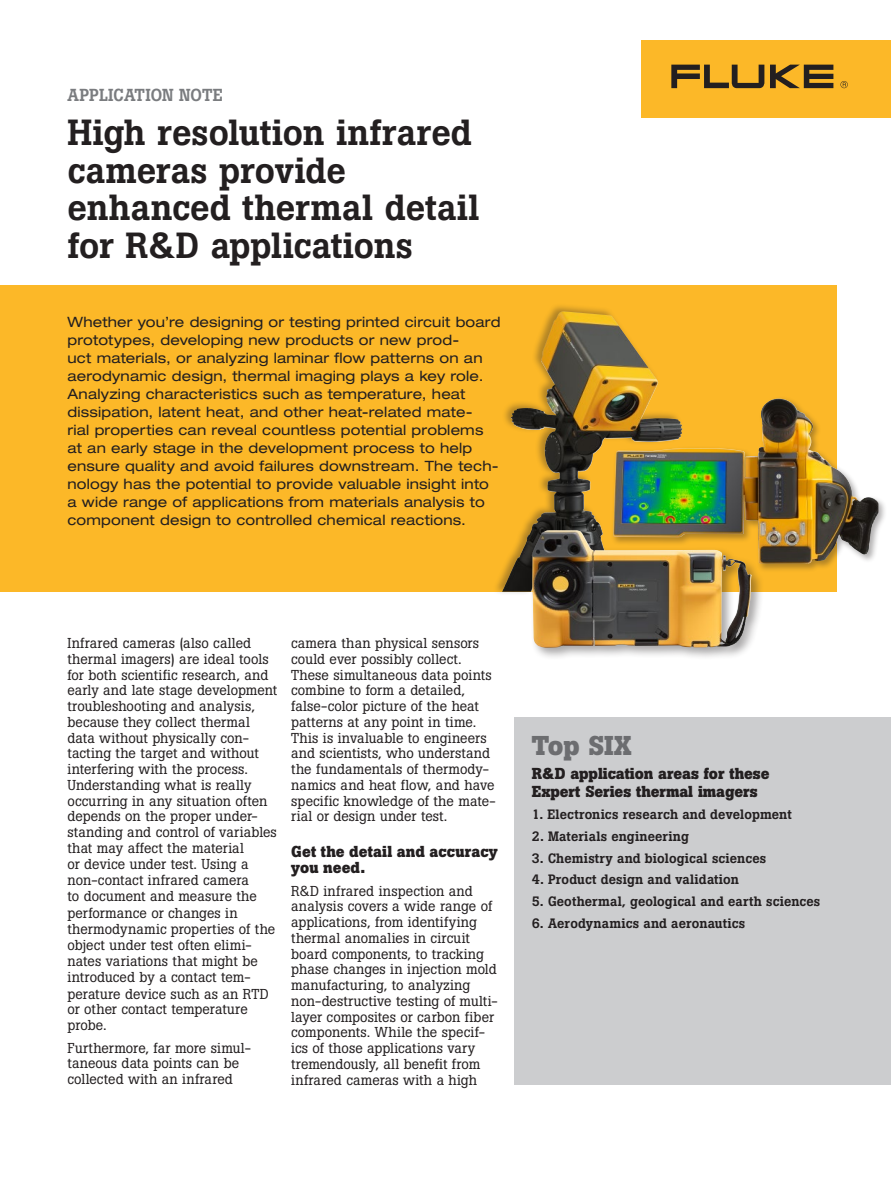
<style>
.page{position:relative;width:891px;height:1188px;background:#fff}
.page>*{position:absolute;margin:0;border:0;box-sizing:border-box;transform-origin:0 0}
.Headline{font:500 36px/37.5px "Boton Pro";letter-spacing:-.005em;color:#231f20}
._2nd_subhead{font:700 27px "Boton Pro";color:#6c6d70}
.Document_title{font:500 17.25px "Boton Pro";letter-spacing:.005em;color:#7a7c7f}
._2nd_subhead-2{font:700 15.75px/18px "Boton Pro";letter-spacing:-.005em;color:#231f20}
._2nd_level_subhead{font:700 15.75px/15.8px "Boton Pro";letter-spacing:.005em;color:#231f20}
._1st_par_body{font:14.25px/15.8px "Boton Pro";letter-spacing:.005em;color:#231f20}
.intro_body{font:expanded 14.25px/18px "Helvetica Neue LT Std";letter-spacing:.015em;color:#231f20}
._3rd_level_subhead{font:500 13.5px "Boton Pro";letter-spacing:.005em;color:#231f20}
</style>
<div class="page">
<div style="left:0;top:285px;width:837px;height:307px;background:#fcb828"></div>
<div style="left:641px;top:40px;width:250px;height:78px;background:#fcb828"></div>
<svg style="left:671px;top:65px;width:162px;height:23px"></svg>
<svg style="left:840px;top:81px;width:8px;height:7px"></svg>
<div style="left:492px;top:303px;width:192px;height:292px;background:#231f20;opacity:.35"></div>
<img style="left:502px;top:315px;width:116px;height:277px">
<div style="left:515px;top:717px;width:376px;height:367px;background:#cccdcf"></div>
<div style="left:611px;top:396px;width:276px;height:177px;background:#231f20;opacity:.35"></div>
<img style="left:613px;top:400px;width:265px;height:164px">
<div style="left:529px;top:527px;width:235px;height:134px;background:#231f20;opacity:.4"></div>
<img style="left:532px;top:530px;width:220px;height:118px">
<p class="Document_title" style="left:68px;top:84px;width:157px">APPLICATION NOTE</p>
<p class="Headline" style="left:68px;top:114px;width:414px">High resolution infrared cameras provide enhanced thermal detail for R&amp;D applications</p>
<p class="intro_body" style="left:68px;top:312px;width:434px">Whether you’re designing or testing printed circuit board prototypes, developing new products or new prod-<br>uct materials, or analyzing laminar flow patterns on an aerodynamic design, thermal imaging plays a key role.<br>Analyzing characteristics such as temperature, heat dissipation, latent heat, and other heat-related mate-<br>rial properties can reveal countless potential problems at an early stage in the development process to help ensure quality and avoid failures downstream. The tech&shy;nology has the potential to provide valuable insight into a wide range of applications from materials analysis to component design to controlled chemical reactions.</p>
<p class="_1st_par_body" style="left:68px;top:635px;width:211px">Infrared cameras (also called thermal imagers) are ideal tools for both scientific research, and early and late stage development troubleshooting and analysis, because they collect thermal data without physically con&shy;tacting the target and without interfering with the process.<br>Understanding what is really occurring in any situation often depends on the proper under&shy;standing and control of variables that may affect the material<br>or device under test. Using a non-contact infrared camera<br>to document and measure the performance or changes in thermodynamic properties of the object under test often elimi&shy;nates variations that might be introduced by a contact tem&shy;perature device such as an RTD or other contact temperature probe.</p>
<p class="_1st_par_body" style="left:68px;top:1040px;width:185px">Furthermore, far more simul&shy;taneous data points can be collected with an infrared</p>
<p class="_1st_par_body" style="left:291px;top:635px;width:206px">camera than physical sensors could ever possibly collect.<br>These simultaneous data points combine to form a detailed, false-color picture of the heat patterns at any point in time.<br>This is invaluable to engineers and scientists, who understand the fundamentals of thermody&shy;namics and heat flow, and have specific knowledge of the mate&shy;rial or design under test.</p>
<p class="_2nd_level_subhead" style="left:291px;top:844px;width:208px">Get the detail and accuracy you need.</p>
<p class="_1st_par_body" style="left:291px;top:883px;width:208px">R&amp;D infrared inspection and analysis covers a wide range of applications, from identifying thermal anomalies in circuit board components, to tracking phase changes in injection mold manufacturing, to analyzing non-destructive testing of multi&shy;layer composites or carbon fiber components. While the specif&shy;ics of those applications vary tremendously, all benefit from infrared cameras with a high</p>
<p class="_2nd_subhead" style="left:532px;top:728px;width:102px">Top SIX</p>
<p class="_2nd_subhead-2" style="left:532px;top:765px;width:239px">R&amp;D application areas for these<br>Expert Series thermal imagers</p>
<p class="_3rd_level_subhead" style="left:532px;top:806px;width:261px">1. Electronics research and development</p>
<p class="_3rd_level_subhead" style="left:532px;top:827px;width:159px">2. Materials engineering</p>
<p class="_3rd_level_subhead" style="left:532px;top:849px;width:236px">3. Chemistry and biological sciences</p>
<p class="_3rd_level_subhead" style="left:532px;top:871px;width:209px">4. Product design and validation</p>
<p class="_3rd_level_subhead" style="left:532px;top:893px;width:290px">5. Geothermal, geological and earth sciences</p>
<p class="_3rd_level_subhead" style="left:532px;top:914px;width:215px">6. Aerodynamics and aeronautics</p>
</div>
